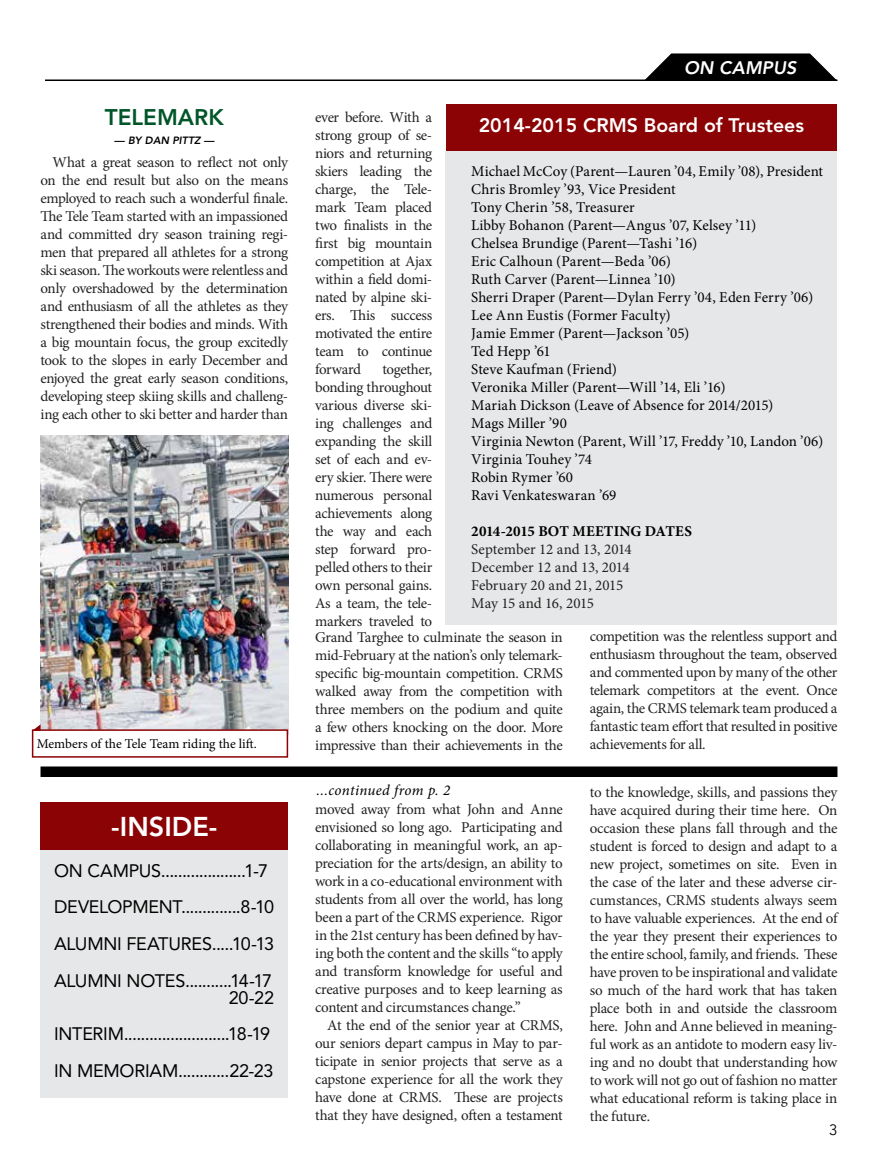
<style>
.page{position:relative;width:878px;height:1161px;background:#fff}
.page>*{position:absolute;margin:0;border:0;box-sizing:border-box;transform-origin:0 0}
.t1{font:800 27px "Avenir LT Std";color:#fff}
.t2{font:800 22.5px "Avenir LT Std";color:#005629}
.t3{font:800 19.5px "Avenir LT Std";color:#fff}
.t4{font:18px/36.8px "Avenir LT Std";letter-spacing:-.015em;color:#000}
.t5{font:italic 800 18px "Avenir LT Std";letter-spacing:.01em;color:#fff}
.t6{font:15px/18px "Minion Pro";letter-spacing:-.02em;color:#222;text-align:justify}
.t7{font:15px/18px "Minion Pro";color:#000}
.t8{font:15px/18px "Minion Pro";color:#222}
.t9{font:700 15px "Minion Pro";letter-spacing:.005em;color:#000}
.t10{font:italic 15px "Minion Pro";letter-spacing:.02em;color:#000}
.t11{font:15px "Avenir";color:#000}
.t12{font:13.5px "Minion Pro";color:#000}
.t13{font:italic 800 10.5px "Avenir LT Std";letter-spacing:.01em;color:#000}
</style>
<div class="page">
<hr style="left:45px;top:80px;width:792px;height:1px;background:#000">
<svg style="left:643px;top:53px;width:194px;height:27px;background:#292929"></svg>
<div style="left:40px;top:766px;width:797px;height:11px;background:#000"></div>
<div style="left:40px;top:812px;width:248px;height:286px;background:#e6e7e8"></div>
<div style="left:40px;top:802px;width:248px;height:48px;background:#8b0304"></div>
<img style="left:40px;top:435px;width:248px;height:294px">
<div style="left:32px;top:729px;width:256px;height:29px;border:2px solid #8b0304"></div>
<svg style="left:32px;top:723px;width:9px;height:9px"></svg>
<div style="left:446px;top:104px;width:390px;height:47px;background:#8b0304"></div>
<div style="left:446px;top:151px;width:390px;height:474px;background:#e6e7e8"></div>
<p class="t5" style="left:684px;top:57px;width:114px">ON CAMPUS</p>
<h2 class="t2" style="left:105px;top:104px;width:120px">TELEMARK</h2>
<p class="t13" style="left:114px;top:134px;width:102px">— BY DAN PITTZ —</p>
<p class="t6" style="left:41px;top:154px;width:249px;text-indent:12px">What a great season to reflect not only on the end result but also on the means employed to reach such a wonderful finale.<br>The Tele Team started with an impassioned and committed dry season training regi&shy;men that prepared all athletes for a strong ski season. The workouts were relentless and only overshadowed by the determination and enthusiasm of all the athletes as they strengthened their bodies and minds. With a big mountain focus, the group excitedly took to the slopes in early December and enjoyed the great early season conditions, developing steep skiing skills and challeng&shy;ing each other to ski better and harder than</p>
<p class="t6" style="left:315px;top:108px;width:119px">ever before. With a strong group of se&shy;niors and returning skiers leading the charge, the Tele&shy;mark Team placed two finalists in the first big mountain competition at Ajax within a field domi&shy;nated by alpine ski&shy;ers. This success motivated the entire team to continue forward</p>
<h3 class="t3" style="left:478px;top:114px;width:327px">2014-2015 CRMS Board of Trustees</h3>
<p class="t7" style="left:471px;top:162px;width:353px">Michael McCoy (Parent—Lauren ’04, Emily ’08), President Chris Bromley ’93, Vice President<br>Tony Cherin ’58, Treasurer<br>Libby Bohanon (Parent—Angus ’07, Kelsey ’11)<br>Chelsea Brundige (Parent—Tashi ’16)<br>Eric Calhoun (Parent—Beda ’06)<br>Ruth Carver (Parent—Linnea ’10)<br>Sherri Draper (Parent—Dylan Ferry ’04, Eden Ferry ’06)<br>Lee Ann Eustis (Former Faculty)<br>Jamie Emmer (Parent—Jackson ’05)<br>Ted Hepp ’61<br>Steve Kaufman (Friend)<br>Veronika Miller (Parent—Will ’14, Eli ’16)<br>Mariah Dickson (Leave of Absence for 2014/2015)<br>Mags Miller ’90<br>Virginia Newton (Parent, Will ’17, Freddy ’10, Landon ’06)<br>Virginia Touhey ’74<br>Robin Rymer ’60<br>Ravi Venkateswaran ’69</p>
<p class="t9" style="left:471px;top:520px;width:222px">2014-2015 BOT MEETING DATES</p>
<p class="t8" style="left:471px;top:540px;width:162px">September 12 and 13, 2014<br>December 12 and 13, 2014<br>February 20 and 21, 2015<br>May 15 and 16, 2015</p>
<p class="t6" style="left:315px;top:360px;width:119px;text-indent:67px">together, bonding throughout various diverse ski&shy;ing challenges and expanding the skill set of each and ev&shy;ery skier. There were numerous personal achievements along the way and each step forward pro&shy;pelled others to their own personal gains.<br>As a team, the tele&shy;markers traveled to</p>
<p class="t6" style="left:315px;top:629px;width:249px">Grand Targhee to culminate the season in mid-February at the nation’s only telemark&shy;specific big-mountain competition. CRMS walked away from the competition with three members on the podium and quite a few others knocking on the door. More impressive than their achievements in the</p>
<p class="t6" style="left:590px;top:627px;width:249px">competition was the relentless support and enthusiasm throughout the team, observed and commented upon by many of the other telemark competitors at the event. Once again, the CRMS telemark team produced a fantastic team effort that resulted in positive</p>
<p class="t12" style="left:37px;top:735px;width:221px">Members of the Tele Team riding the lift.</p>
<p class="t6" style="left:590px;top:735px;width:117px">achievements for all.</p>
<h1 class="t1" style="left:111px;top:811px;width:108px">-INSIDE-</h1>
<p class="t4" style="left:54px;top:852px;width:222px">ON CAMPUS....................1-7<br>DEVELOPMENT..............8-10<br>ALUMNI FEATURES.....10-13<br>ALUMNI NOTES...........14-17</p>
<p class="t4" style="left:54px;top:979px;width:221px;text-indent:175px">20-22<br>INTERIM.........................18-19<br>IN MEMORIAM............22-23</p>
<p class="t10" style="left:316px;top:780px;width:135px">...continued from p. 2</p>
<p class="t6" style="left:315px;top:801px;width:249px">moved away from what John and Anne envisioned so long ago. Participating and collaborating in meaningful work, an ap&shy;preciation for the arts/design, an ability to work in a co-educational environment with students from all over the world, has long been a part of the CRMS experience. Rigor in the 21st century has been defined by hav&shy;ing both the content and the skills “to apply and transform knowledge for useful and creative purposes and to keep learning as content and circumstances change.”</p>
<p class="t6" style="left:315px;top:1017px;width:249px;text-indent:12px">At the end of the senior year at CRMS, our seniors depart campus in May to par&shy;ticipate in senior projects that serve as a capstone experience for all the work they have done at CRMS. These are projects that they have designed, often a testament</p>
<p class="t6" style="left:590px;top:783px;width:249px">to the knowledge, skills, and passions they have acquired during their time here. On occasion these plans fall through and the student is forced to design and adapt to a new project, sometimes on site. Even in the case of the later and these adverse cir&shy;cumstances, CRMS students always seem to have valuable experiences. At the end of the year they present their experiences to the entire school, family, and friends. These have proven to be inspirational and validate so much of the hard work that has taken place both in and outside the classroom here. John and Anne believed in meaning&shy;ful work as an antidote to modern easy liv&shy;ing and no doubt that understanding how to work will not go out of fashion no matter what educational reform is taking place in the future.</p>
<p class="t11" style="left:829px;top:1121px;width:10px">3</p>
</div>
